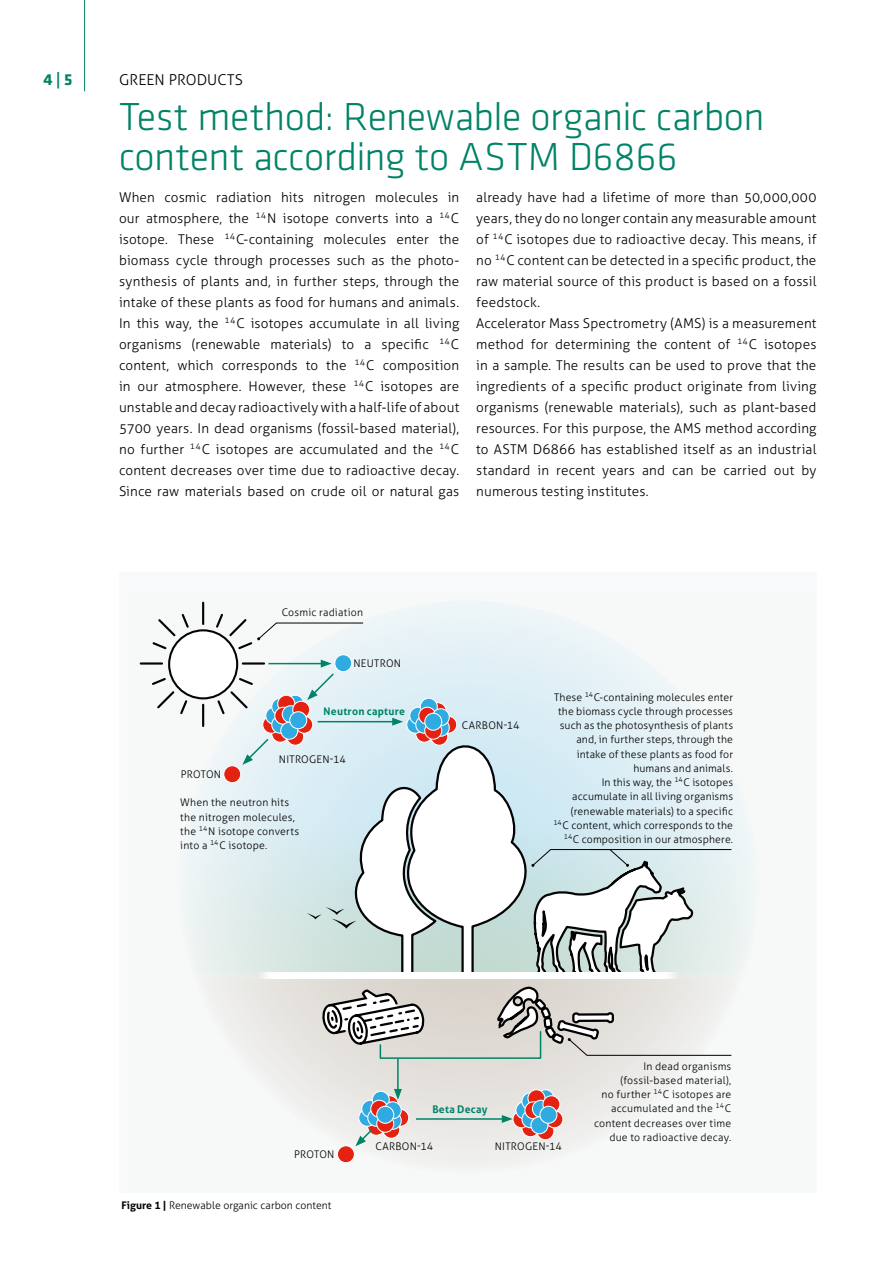
<style>
.page{position:relative;width:893px;height:1263px;background:#fff}
.page>*{position:absolute;margin:0;border:0;box-sizing:border-box;transform-origin:0 0}
.t1{font:300 40.5px/40.5px "Klavika";letter-spacing:-.01em;color:#008367}
.t2{font:700 16.5px "Klavika";color:#008367}
.t3{font:300 15px "Aller";letter-spacing:.005em;color:#000}
.t4{font:300 13.5px/21px "Aller";letter-spacing:.01em;color:#000;text-align:justify}
.t5{font:300 10.5px/14.2px "Aller";letter-spacing:.015em;color:#000;text-align:right}
.t6{font:700 10.5px "Aller";letter-spacing:.025em;color:#008367}
.s1{font-weight:700}
</style>
<div class="page">
<hr style="left:84px;top:0;width:1px;height:91px;background:#008367">
<div style="left:119px;top:572px;width:698px;height:621px;background:#f8f9fa"></div>
<svg style="left:207px;top:801px;width:540px;height:362px"></svg>
<div style="left:337px;top:1146px;width:17px;height:17px;background:#e42211;border-radius:50%"></div>
<div style="left:337px;top:1145px;width:18px;height:18px;border:1px solid #fff;border-radius:50%"></div>
<svg style="left:537px;top:1123px;width:17px;height:17px"></svg>
<div style="left:536px;top:1122px;width:18px;height:18px;border:1px solid #fff;border-radius:50%"></div>
<svg style="left:546px;top:1111px;width:17px;height:17px"></svg>
<div style="left:545px;top:1110px;width:18px;height:18px;border:1px solid #fff;border-radius:50%"></div>
<svg style="left:522px;top:1120px;width:17px;height:17px"></svg>
<div style="left:521px;top:1119px;width:18px;height:18px;border:1px solid #fff;border-radius:50%"></div>
<svg style="left:513px;top:1111px;width:17px;height:17px"></svg>
<div style="left:512px;top:1110px;width:18px;height:18px;border:1px solid #fff;border-radius:50%"></div>
<svg style="left:516px;top:1102px;width:17px;height:17px"></svg>
<div style="left:515px;top:1101px;width:18px;height:18px;border:1px solid #fff;border-radius:50%"></div>
<svg style="left:522px;top:1111px;width:17px;height:17px"></svg>
<div style="left:521px;top:1110px;width:18px;height:18px;border:1px solid #fff;border-radius:50%"></div>
<svg style="left:537px;top:1090px;width:17px;height:17px"></svg>
<div style="left:536px;top:1089px;width:18px;height:18px;border:1px solid #fff;border-radius:50%"></div>
<svg style="left:522px;top:1093px;width:17px;height:17px"></svg>
<div style="left:521px;top:1092px;width:18px;height:18px;border:1px solid #fff;border-radius:50%"></div>
<div style="left:528px;top:1090px;width:17px;height:17px;background:#e42211;border-radius:50%"></div>
<div style="left:527px;top:1089px;width:18px;height:18px;border:1px solid #fff;border-radius:50%"></div>
<svg style="left:525px;top:1102px;width:17px;height:17px"></svg>
<div style="left:524px;top:1101px;width:18px;height:18px;border:1px solid #fff;border-radius:50%"></div>
<svg style="left:532px;top:1100px;width:17px;height:17px"></svg>
<div style="left:532px;top:1100px;width:18px;height:18px;border:1px solid #fff;border-radius:50%"></div>
<svg style="left:531px;top:1117px;width:17px;height:17px"></svg>
<div style="left:530px;top:1116px;width:18px;height:18px;border:1px solid #fff;border-radius:50%"></div>
<svg style="left:543px;top:1096px;width:17px;height:17px"></svg>
<div style="left:542px;top:1095px;width:18px;height:18px;border:1px solid #fff;border-radius:50%"></div>
<svg style="left:540px;top:1106px;width:17px;height:17px"></svg>
<div style="left:539px;top:1106px;width:18px;height:18px;border:1px solid #fff;border-radius:50%"></div>
<svg style="left:383px;top:1121px;width:17px;height:17px"></svg>
<div style="left:382px;top:1121px;width:18px;height:18px;border:1px solid #fff;border-radius:50%"></div>
<svg style="left:392px;top:1109px;width:17px;height:17px"></svg>
<div style="left:391px;top:1109px;width:18px;height:18px;border:1px solid #fff;border-radius:50%"></div>
<div style="left:368px;top:1118px;width:17px;height:17px;background:#e42211;border-radius:50%"></div>
<div style="left:367px;top:1118px;width:18px;height:18px;border:1px solid #fff;border-radius:50%"></div>
<div style="left:381px;top:1096px;width:17px;height:17px;background:#e42211;border-radius:50%"></div>
<div style="left:381px;top:1095px;width:18px;height:18px;border:1px solid #fff;border-radius:50%"></div>
<svg style="left:359px;top:1109px;width:17px;height:17px"></svg>
<div style="left:358px;top:1109px;width:18px;height:18px;border:1px solid #fff;border-radius:50%"></div>
<svg style="left:362px;top:1100px;width:17px;height:17px"></svg>
<div style="left:361px;top:1100px;width:18px;height:18px;border:1px solid #fff;border-radius:50%"></div>
<svg style="left:368px;top:1109px;width:17px;height:17px"></svg>
<div style="left:367px;top:1109px;width:18px;height:18px;border:1px solid #fff;border-radius:50%"></div>
<svg style="left:384px;top:1112px;width:17px;height:17px"></svg>
<div style="left:384px;top:1112px;width:18px;height:18px;border:1px solid #fff;border-radius:50%"></div>
<svg style="left:372px;top:1091px;width:17px;height:17px"></svg>
<div style="left:372px;top:1091px;width:18px;height:18px;border:1px solid #fff;border-radius:50%"></div>
<svg style="left:371px;top:1100px;width:17px;height:17px"></svg>
<div style="left:370px;top:1100px;width:18px;height:18px;border:1px solid #fff;border-radius:50%"></div>
<svg style="left:377px;top:1115px;width:17px;height:17px"></svg>
<div style="left:376px;top:1115px;width:18px;height:18px;border:1px solid #fff;border-radius:50%"></div>
<svg style="left:384px;top:1102px;width:17px;height:17px"></svg>
<div style="left:384px;top:1101px;width:18px;height:18px;border:1px solid #fff;border-radius:50%"></div>
<svg style="left:377px;top:1106px;width:17px;height:17px"></svg>
<div style="left:376px;top:1106px;width:18px;height:18px;border:1px solid #fff;border-radius:50%"></div>
<div style="left:177px;top:972px;width:582px;height:7px;background:#f7f9f9"></div>
<hr style="left:416px;top:1118px;width:88px;height:2px;background:#008367">
<svg style="left:502px;top:1115px;width:11px;height:8px"></svg>
<hr style="left:397px;top:1059px;width:2px;height:32px;background:#008367">
<svg style="left:394px;top:1089px;width:8px;height:11px"></svg>
<svg style="left:355px;top:1128px;width:18px;height:18px"></svg>
<svg style="left:322px;top:985px;width:410px;height:80px"></svg>
<svg style="left:139px;top:601px;width:593px;height:377px"></svg>
<p class="t2" style="left:44px;top:71px;width:30px">4 | 5</p>
<p class="t3" style="left:119px;top:71px;width:125px">GREEN PRODUCTS</p>
<h1 class="t1" style="left:119px;top:97px;width:647px">Test method: Renewable organic carbon content according to ASTM D6866</h1>
<p class="t4" style="left:119px;top:187px;width:342px">When cosmic radiation hits nitrogen molecules in our atmosphere, the <sup>14</sup>N isotope converts into a <sup>14</sup>C isotope. These <sup>14</sup>C-containing molecules enter the biomass cycle through processes such as the photo&shy;synthesis of plants and, in further steps, through the intake of these plants as food for humans and animals.<br>In this way, the <sup>14</sup>C isotopes accumulate in all living organisms (renewable materials) to a specific <sup>14</sup>C content, which corresponds to the <sup>14</sup>C composition in our atmosphere. However, these <sup>14</sup>C isotopes are unstable and decay radioactively with a half-life of about 5700 years. In dead organisms (fossil-based material), no further <sup>14</sup>C isotopes are accumulated and the <sup>14</sup>C content decreases over time due to radioactive decay.<br>Since raw materials based on crude oil or natural gas</p>
<p class="t4" style="left:476px;top:187px;width:342px;text-align:left">already have had a lifetime of more than 50,000,000 years, they do no longer contain any measurable amount of <sup>14</sup>C isotopes due to radioactive decay. This means, if no <sup>14</sup>C content can be detected in a specific product, the raw material source of this product is based on a fossil feedstock.<br>Accelerator Mass Spectrometry (AMS) is a measurement method for determining the content of <sup>14</sup>C isotopes in a sample. The results can be used to prove that the ingredients of a specific product originate from living organisms (renewable materials), such as plant-based resources. For this purpose, the AMS method according to ASTM D6866 has established itself as an industrial standard in recent years and can be carried out by numerous testing institutes.</p>
<p class="t5" style="left:282px;top:605px;width:83px">Cosmic radiation</p>
<p class="t5" style="left:354px;top:656px;width:49px">NEUTRON</p>
<p class="t6" style="left:324px;top:705px;width:83px">Neutron capture</p>
<p class="t5" style="left:181px;top:767px;width:42px">PROTON</p>
<p class="t5" style="left:279px;top:752px;width:68px">NITROGEN-14</p>
<p class="t5" style="left:180px;top:795px;width:121px;text-align:left">When the neutron hits the nitrogen molecules, the <sup>14</sup>N isotope converts into a <sup>14</sup>C isotope.</p>
<p class="t5" style="left:462px;top:719px;width:59px">CARBON-14</p>
<p class="t5" style="left:553px;top:690px;width:181px">These <sup>14</sup>C-containing molecules enter the biomass cycle through processes such as the photosynthesis of plants and, in further steps, through the intake of these plants as food for humans and animals.<br>In this way, the <sup>14</sup>C isotopes accumulate in all living organisms (renewable materials) to a specific <sup>14</sup>C content, which corresponds to the <sup>14</sup>C composition in our atmosphere.</p>
<p class="t5" style="left:294px;top:1147px;width:42px">PROTON</p>
<p class="t5" style="left:122px;top:1198px;width:211px"><span class="s1">Figure 1 |</span> Renewable organic carbon content</p>
<p class="t6" style="left:432px;top:1103px;width:57px">Beta Decay</p>
<p class="t5" style="left:375px;top:1139px;width:59px">CARBON-14</p>
<p class="t5" style="left:495px;top:1139px;width:68px">NITROGEN-14</p>
<p class="t5" style="left:594px;top:1059px;width:139px">In dead organisms (fossil-based material),<br>no further <sup>14</sup>C isotopes are accumulated and the <sup>14</sup>C content decreases over time due to radioactive decay.</p>
</div>
